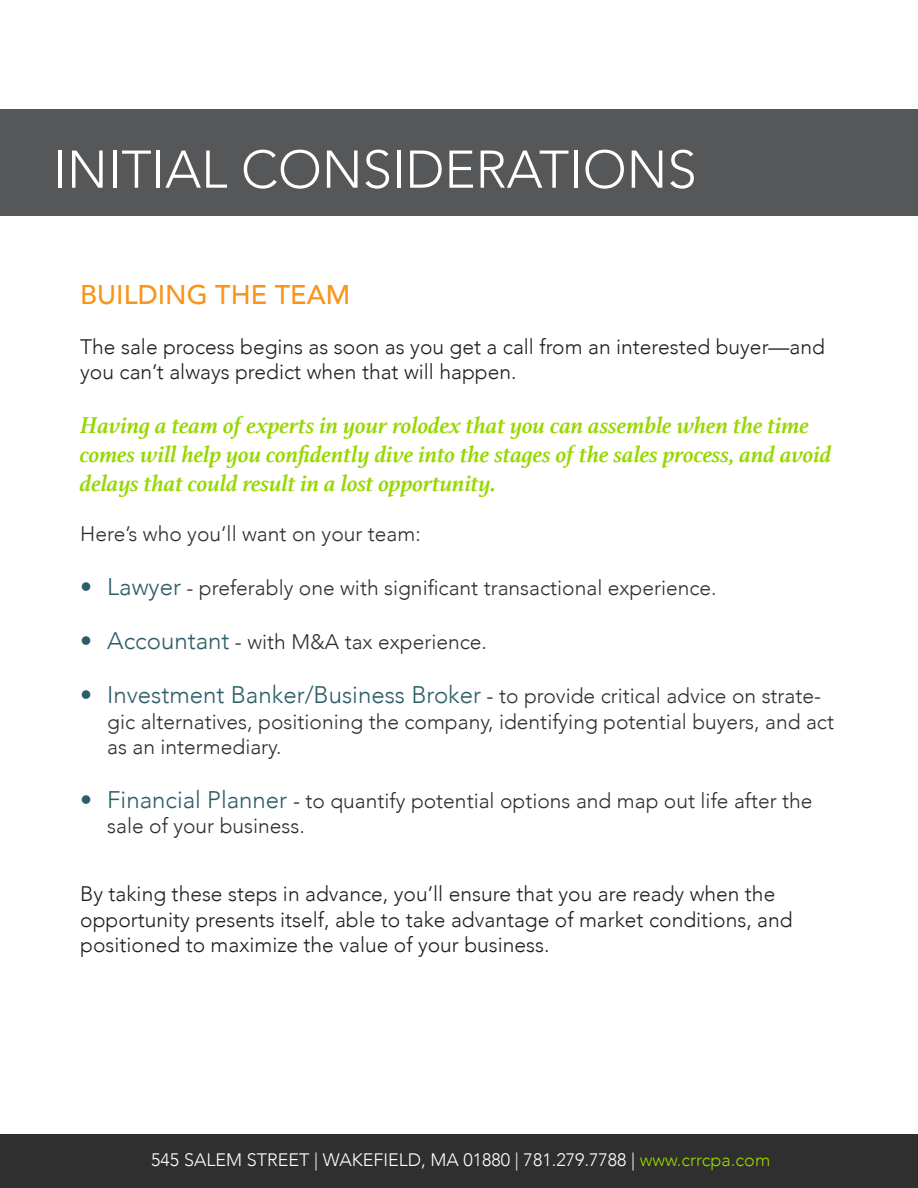
<style>
.page{position:relative;width:918px;height:1188px;background:#fff}
.page>*{position:absolute;margin:0;border:0;box-sizing:border-box;transform-origin:0 0}
.t1{font:300 52.5px "Avenir";color:#fff}
.t2{font:500 27px "Avenir";color:#f7951d}
.t3{font:italic 700 24px/28.8px "Athelas";color:#97d700}
.t4{font:300 21px/25.2px "Avenir";color:#2e2f2e}
.t5{font:300 21px/25.2px "Avenir";color:#231f20}
.t6{font:300 18px "Avenir";color:#fff}
.s1{font-size:24px;color:#2c5d67}
.s2{color:#97d700}
</style>
<div class="page">
<div style="left:0;top:109px;width:918px;height:106px;background:#565759"></div>
<div style="left:0;top:1135px;width:918px;height:53px;background:#2e2f2e"></div>
<p class="t1" style="left:53px;top:139px;width:645px">INITIAL CONSIDERATIONS</p>
<p class="t2" style="left:80px;top:271px;width:272px">BUILDING THE TEAM</p>
<p class="t5" style="left:80px;top:334px;width:746px">The sale process begins as soon as you get a call from an interested buyer—and you can’t always predict when that will happen.</p>
<p class="t3" style="left:80px;top:411px;width:753px">Having a team of experts in your rolodex that you can assemble when the time comes will help you confidently dive into the stages of the sales process, and avoid delays that could result in a lost opportunity.</p>
<p class="t4" style="left:80px;top:522px;width:342px">Here’s who you’ll want on your team:</p>
<p class="t4" style="left:80px;top:576px;width:638px"><span class="s1">• Lawyer</span> - preferably one with significant transactional experience.</p>
<p class="t4" style="left:80px;top:630px;width:408px"><span class="s1">• Accountant</span> - with M&amp;A tax experience.</p>
<p class="t4" style="left:107px;top:684px;width:728px;text-indent:-27px"><span class="s1">• Investment Banker/Business Broker</span> - to provide critical advice on strate&shy;gic alternatives, positioning the company, identifying potential buyers, and act as an intermediary.</p>
<p class="t4" style="left:107px;top:788px;width:707px;text-indent:-27px"><span class="s1">• Financial Planner</span> - to quantify potential options and map out life after the sale of your business.</p>
<p class="t5" style="left:80px;top:882px;width:697px">By taking these steps in advance, you’ll ensure that you are ready when the</p>
<p class="t5" style="left:80px;top:907px;width:714px">opportunity presents itself, able to take advantage of market conditions, and</p>
<p class="t5" style="left:80px;top:932px;width:471px">positioned to maximize the value of your business.</p>
<p class="t6" style="left:151px;top:1149px;width:621px">545 SALEM STREET | WAKEFIELD, MA 01880 | 781.279.7788 | <span class="s2">www.crrcpa.com</span></p>
</div>
